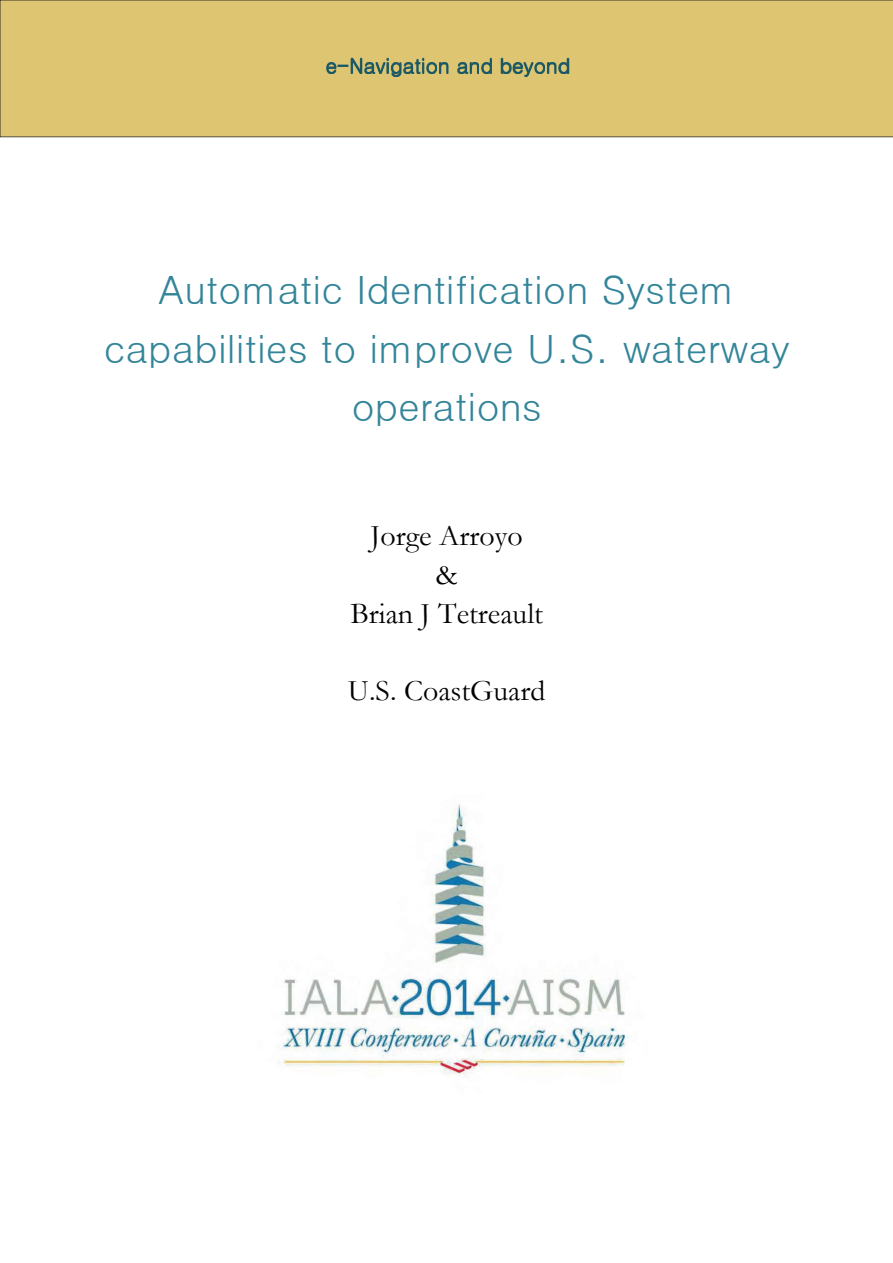
<style>
.page{position:relative;width:893px;height:1263px;background:#fff}
.page>*{position:absolute;margin:0;border:0;box-sizing:border-box;transform-origin:0 0}
.t1{font:39px/58.3px "Dotum";color:#338599;text-align:center}
.t2{font:30px/38.8px "Garamond";color:#000;text-align:center}
.t3{font:21px "Dotum";letter-spacing:-.01em;color:#1a5866}
</style>
<div class="page">
<img style="left:277px;top:804px;width:349px;height:273px">
<div style="left:0;top:0;width:892px;height:137px;background:#ddc572"></div>
<p class="t3" style="left:325px;top:55px;width:246px">e-Navigation and beyond</p>
<p class="t3" style="left:375px;top:55px;width:11px">v</p>
<p class="t3" style="left:425px;top:55px;width:14px">o</p>
<p class="t3" style="left:480px;top:55px;width:14px">d</p>
<p class="t1" style="left:104px;top:261px;width:687px">Automatic Identification System capabilities to improve U.S. waterway operations</p>
<p class="t2" style="left:350px;top:516px;width:194px">Jorge Arroyo<br>&amp;<br>Brian J Tetreault</p>
<p class="t2" style="left:348px;top:671px;width:199px">U.S. CoastGuard</p>
</div>
